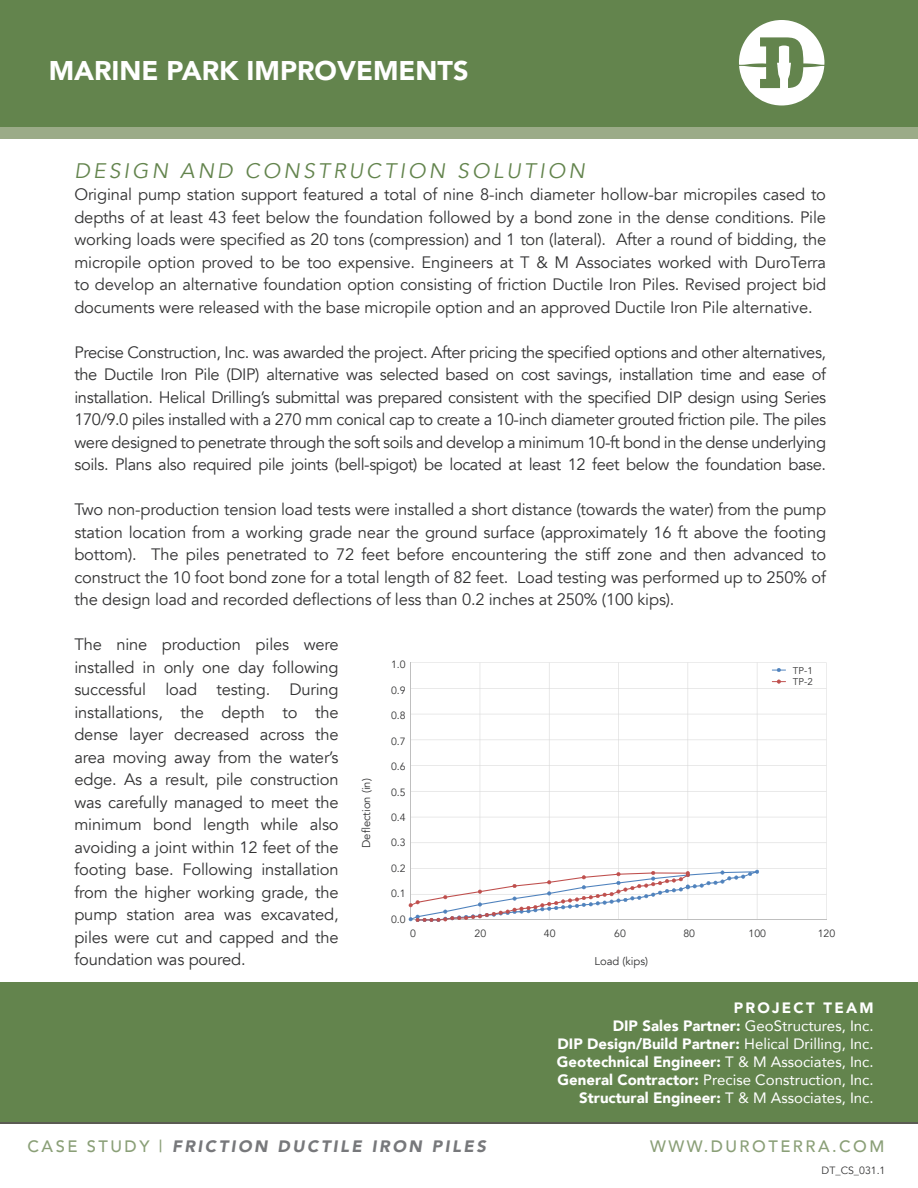
<style>
.page{position:relative;width:918px;height:1188px;background:#fff}
.page>*{position:absolute;margin:0;border:0;box-sizing:border-box;transform-origin:0 0}
.t1{font:900 27px "Avenir";color:#fff}
.t2{font:italic 21px "Avenir";letter-spacing:.15em;color:#63844d}
.t3{font:16.5px/22.5px "Avenir";letter-spacing:-.01em;color:#333334;text-align:justify}
.t4{font:italic 900 16.5px "Avenir";letter-spacing:.15em;color:#77787b}
.t5{font:500 16.5px "Avenir";letter-spacing:.15em;color:#8a9f77}
.t6{font:900 15px/18px "Avenir";color:#fff;text-align:right}
.t7{font:11.25px "Avenir";color:#333334}
.t8{font:10.5px "Avenir";color:#333334}
.t9{font:9.75px/10.5px "Avenir";color:#333334}
.s1{font-weight:400}
.s2{font-weight:500;font-style:normal;color:#8a9f77}
</style>
<div class="page">
<div style="left:0;top:983px;width:918px;height:139px;background:#63844d"></div>
<div style="left:0;top:0;width:918px;height:135px;background:#63844d"></div>
<div style="left:0;top:127px;width:918px;height:12px;background:#9bab88"></div>
<hr style="left:0;top:1123px;width:918px;height:1px;background:#5b5b53">
<svg style="left:739px;top:20px;width:85px;height:86px"></svg>
<hr style="left:411px;top:662px;width:415px;height:1px;background:#d9d9d9">
<hr style="left:411px;top:688px;width:415px;height:1px;background:#d9d9d9">
<hr style="left:411px;top:714px;width:415px;height:1px;background:#d9d9d9">
<hr style="left:411px;top:740px;width:415px;height:1px;background:#d9d9d9">
<hr style="left:411px;top:765px;width:415px;height:1px;background:#d9d9d9">
<hr style="left:411px;top:791px;width:415px;height:1px;background:#d9d9d9">
<hr style="left:411px;top:817px;width:415px;height:1px;background:#d9d9d9">
<hr style="left:411px;top:842px;width:415px;height:1px;background:#d9d9d9">
<hr style="left:411px;top:868px;width:415px;height:1px;background:#d9d9d9">
<hr style="left:411px;top:894px;width:415px;height:1px;background:#d9d9d9">
<hr style="left:826px;top:663px;width:1px;height:257px;background:#d9d9d9">
<hr style="left:757px;top:663px;width:1px;height:257px;background:#d9d9d9">
<hr style="left:688px;top:663px;width:1px;height:257px;background:#d9d9d9">
<hr style="left:618px;top:663px;width:1px;height:257px;background:#d9d9d9">
<hr style="left:549px;top:663px;width:1px;height:257px;background:#d9d9d9">
<hr style="left:480px;top:663px;width:1px;height:257px;background:#d9d9d9">
<hr style="left:410px;top:663px;width:1px;height:257px;background:#bfbfbf">
<hr style="left:411px;top:920px;width:415px;height:1px;background:#bfbfbf">
<svg style="left:409px;top:870px;width:350px;height:52px"></svg>
<svg style="left:772px;top:668px;width:14px;height:4px"></svg>
<svg style="left:772px;top:680px;width:14px;height:4px"></svg>
<h1 class="t1" style="left:49px;top:48px;width:421px">MARINE PARK IMPROVEMENTS</h1>
<p class="t2" style="left:74px;top:158px;width:512px">DESIGN AND CONSTRUCTION SOLUTION</p>
<p class="t3" style="left:74px;top:183px;width:753px">Original pump station support featured a total of nine 8-inch diameter hollow-bar micropiles cased to depths of at least 43 feet below the foundation followed by a bond zone in the dense conditions. Pile working loads were specified as 20 tons (compression) and 1 ton (lateral). After a round of bidding, the micropile option proved to be too expensive. Engineers at T &amp; M Associates worked with DuroTerra to develop an alternative foundation option consisting of friction Ductile Iron Piles. Revised project bid documents were released with the base micropile option and an approved Ductile Iron Pile alternative.</p>
<p class="t3" style="left:74px;top:341px;width:753px">Precise Construction, Inc. was awarded the project. After pricing the specified options and other alternatives, the Ductile Iron Pile (DIP) alternative was selected based on cost savings, installation time and ease of installation. Helical Drilling’s submittal was prepared consistent with the specified DIP design using Series 170/9.0 piles installed with a 270 mm conical cap to create a 10-inch diameter grouted friction pile. The piles were designed to penetrate through the soft soils and develop a minimum 10-ft bond in the dense underlying soils. Plans also required pile joints (bell-spigot) be located at least 12 feet below the foundation base.</p>
<p class="t3" style="left:74px;top:498px;width:753px">Two non-production tension load tests were installed a short distance (towards the water) from the pump station location from a working grade near the ground surface (approximately 16 ft above the footing bottom). The piles penetrated to 72 feet before encountering the stiff zone and then advanced to construct the 10 foot bond zone for a total length of 82 feet. Load testing was performed up to 250% of the design load and recorded deflections of less than 0.2 inches at 250% (100 kips).</p>
<p class="t3" style="left:74px;top:633px;width:266px">The nine production piles were installed in only one day following successful load testing. During installations, the depth to the dense layer decreased across the area moving away from the water’s edge. As a result, pile construction was carefully managed to meet the minimum bond length while also avoiding a joint within 12 feet of the footing base. Following installation from the higher working grade, the pump station area was excavated, piles were cut and capped and the foundation was poured.</p>
<p class="t8" style="left:391px;top:659px;width:16px">1.0</p>
<p class="t8" style="left:391px;top:684px;width:16px">0.9</p>
<p class="t8" style="left:391px;top:709px;width:16px">0.8</p>
<p class="t8" style="left:391px;top:735px;width:16px">0.7</p>
<p class="t8" style="left:391px;top:760px;width:16px">0.6</p>
<p class="t8" style="left:391px;top:786px;width:16px">0.5</p>
<p class="t8" style="left:391px;top:811px;width:16px">0.4</p>
<p class="t8" style="left:391px;top:836px;width:16px">0.3</p>
<p class="t8" style="left:391px;top:862px;width:16px">0.2</p>
<p class="t8" style="left:391px;top:887px;width:16px">0.1</p>
<p class="t8" style="left:391px;top:913px;width:16px">0.0</p>
<p class="t9" style="left:793px;top:666px;width:21px">TP-1<br>TP-2</p>
<p class="t7" style="left:360px;top:848px;width:71px;rotate:-90deg">Deflection (in)</p>
<p class="t8" style="left:410px;top:927px;width:7px">0</p>
<p class="t8" style="left:475px;top:927px;width:13px">20</p>
<p class="t8" style="left:544px;top:927px;width:13px">40</p>
<p class="t8" style="left:614px;top:927px;width:13px">60</p>
<p class="t8" style="left:683px;top:927px;width:13px">80</p>
<p class="t8" style="left:749px;top:927px;width:19px">100</p>
<p class="t8" style="left:818px;top:927px;width:19px">120</p>
<p class="t7" style="left:594px;top:955px;width:55px">Load (kips)</p>
<p class="t6" style="left:557px;top:998px;width:318px">PROJECT TEAM<br>DIP Sales Partner: <span class="s1">GeoStructures, Inc.<br></span>DIP Design/Build Partner: <span class="s1">Helical Drilling, Inc.<br></span>Geotechnical Engineer: <span class="s1">T &amp; M Associates, Inc.<br></span>General Contractor: <span class="s1">Precise Construction, Inc.<br></span>Structural Engineer: <span class="s1">T &amp; M Associates, Inc.</span></p>
<p class="t4" style="left:28px;top:1133px;width:460px"><span class="s2">CASE STUDY |</span> FRICTION DUCTILE IRON PILES</p>
<p class="t5" style="left:650px;top:1132px;width:236px">WWW.DUROTERRA.COM</p>
<p class="t8" style="left:822px;top:1164px;width:65px">DT_CS_031.1</p>
</div>
